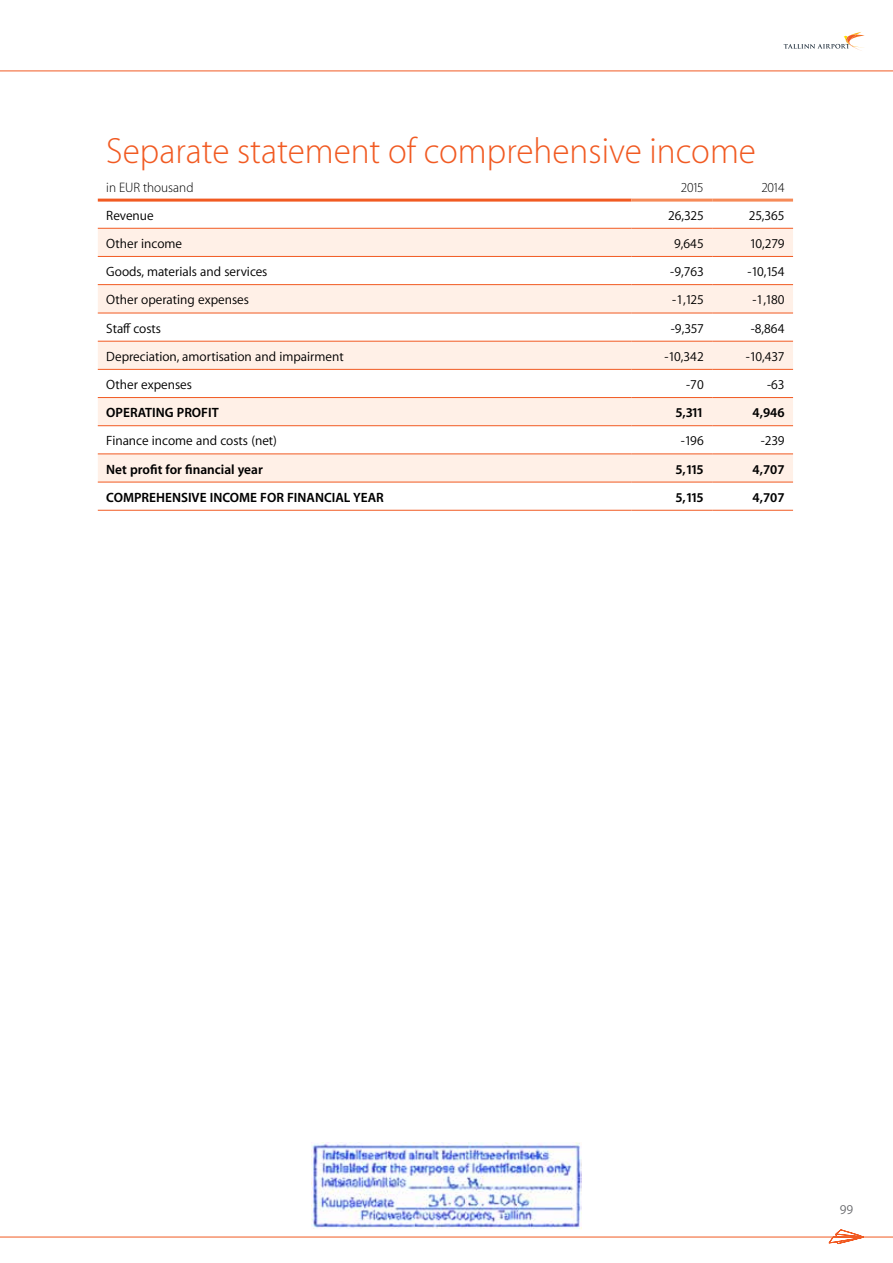
<style>
.page{position:relative;width:893px;height:1263px;background:#fff}
.page>*{position:absolute;margin:0;border:0;box-sizing:border-box;transform-origin:0 0}
.t1{font:100 36px "Myriad Set Pro";color:#f15a22}
.t2{font:13.5px "Myriad Set Pro Text";color:#000}
.t3{font:700 13.5px "Myriad Set Pro";color:#000}
.t4{font:100 13.5px "Myriad Set Pro";letter-spacing:-.015em;color:#000}
.t5{font:13.5px "Myriad Set Pro Text";color:#6d6e71}
</style>
<div class="page">
<hr style="left:0;top:1237px;width:893px;height:1px;background:#f15a22">
<svg style="left:828px;top:1229px;width:37px;height:15px"></svg>
<hr style="left:0;top:71px;width:893px;height:1px;background:#f15a22">
<svg style="left:784px;top:32px;width:80px;height:19px"></svg>
<svg style="left:98px;top:229px;width:695px;height:253px;fill:#fff0e7"></svg>
<hr style="left:98px;top:228px;width:533px;height:1px;background:#f15a22">
<hr style="left:631px;top:228px;width:81px;height:1px;background:#f15a22">
<hr style="left:712px;top:228px;width:81px;height:1px;background:#f15a22">
<hr style="left:98px;top:256px;width:533px;height:1px;background:#f15a22">
<hr style="left:631px;top:256px;width:81px;height:1px;background:#f15a22">
<hr style="left:712px;top:256px;width:81px;height:1px;background:#f15a22">
<hr style="left:98px;top:284px;width:533px;height:1px;background:#f15a22">
<hr style="left:631px;top:284px;width:81px;height:1px;background:#f15a22">
<hr style="left:712px;top:284px;width:81px;height:1px;background:#f15a22">
<hr style="left:98px;top:313px;width:533px;height:1px;background:#f15a22">
<hr style="left:631px;top:313px;width:81px;height:1px;background:#f15a22">
<hr style="left:712px;top:313px;width:81px;height:1px;background:#f15a22">
<hr style="left:98px;top:341px;width:533px;height:1px;background:#f15a22">
<hr style="left:631px;top:341px;width:81px;height:1px;background:#f15a22">
<hr style="left:712px;top:341px;width:81px;height:1px;background:#f15a22">
<hr style="left:98px;top:369px;width:533px;height:1px;background:#f15a22">
<hr style="left:631px;top:369px;width:81px;height:1px;background:#f15a22">
<hr style="left:712px;top:369px;width:81px;height:1px;background:#f15a22">
<hr style="left:98px;top:397px;width:533px;height:1px;background:#f15a22">
<hr style="left:631px;top:397px;width:81px;height:1px;background:#f15a22">
<hr style="left:712px;top:397px;width:81px;height:1px;background:#f15a22">
<hr style="left:98px;top:425px;width:533px;height:1px;background:#f15a22">
<hr style="left:631px;top:425px;width:81px;height:1px;background:#f15a22">
<hr style="left:712px;top:425px;width:81px;height:1px;background:#f15a22">
<hr style="left:98px;top:453px;width:533px;height:1px;background:#f15a22">
<hr style="left:631px;top:453px;width:81px;height:1px;background:#f15a22">
<hr style="left:712px;top:453px;width:81px;height:1px;background:#f15a22">
<hr style="left:98px;top:482px;width:533px;height:1px;background:#f15a22">
<hr style="left:631px;top:482px;width:81px;height:1px;background:#f15a22">
<hr style="left:712px;top:482px;width:81px;height:1px;background:#f15a22">
<hr style="left:98px;top:510px;width:533px;height:1px;background:#f15a22">
<hr style="left:631px;top:510px;width:81px;height:1px;background:#f15a22">
<hr style="left:712px;top:510px;width:81px;height:1px;background:#f15a22">
<hr style="left:98px;top:199px;width:533px;height:3px;background:#f15a22">
<hr style="left:631px;top:199px;width:81px;height:3px;background:#f68a58">
<hr style="left:712px;top:199px;width:81px;height:3px;background:#f68a58">
<img style="left:312px;top:1142px;width:269px;height:87px">
<h1 class="t1" style="left:106px;top:123px;width:651px">Separate statement of comprehensive income</h1>
<p class="t4" style="left:106px;top:177px;width:21px">in EUR</p>
<p class="t4" style="left:143px;top:177px;width:52px">thousand</p>
<p class="t4" style="left:681px;top:177px;width:24px">2015</p>
<p class="t4" style="left:761px;top:177px;width:25px">2014</p>
<p class="t2" style="left:106px;top:205px;width:49px">Revenue</p>
<p class="t2" style="left:668px;top:205px;width:37px">26,325</p>
<p class="t2" style="left:749px;top:205px;width:37px">25,365</p>
<p class="t2" style="left:106px;top:233px;width:77px">Other income</p>
<p class="t2" style="left:674px;top:233px;width:31px">9,645</p>
<p class="t2" style="left:750px;top:233px;width:36px">10,279</p>
<p class="t2" style="left:106px;top:261px;width:163px">Goods, materials and services</p>
<p class="t2" style="left:670px;top:261px;width:35px">-9,763</p>
<p class="t2" style="left:747px;top:261px;width:39px">-10,154</p>
<p class="t2" style="left:106px;top:289px;width:144px">Other operating expenses</p>
<p class="t2" style="left:672px;top:289px;width:33px">-1,125</p>
<p class="t2" style="left:752px;top:289px;width:33px">-1,180</p>
<p class="t2" style="left:106px;top:318px;width:56px">Staff costs</p>
<p class="t2" style="left:671px;top:318px;width:34px">-9,357</p>
<p class="t2" style="left:751px;top:318px;width:35px">-8,864</p>
<p class="t2" style="left:106px;top:346px;width:239px">Depreciation, amortisation and impairment</p>
<p class="t2" style="left:664px;top:346px;width:41px">-10,342</p>
<p class="t2" style="left:746px;top:346px;width:40px">-10,437</p>
<p class="t2" style="left:106px;top:374px;width:87px">Other expenses</p>
<p class="t2" style="left:686px;top:374px;width:19px">-70</p>
<p class="t2" style="left:767px;top:374px;width:19px">-63</p>
<p class="t3" style="left:106px;top:402px;width:114px">OPERATING PROFIT</p>
<p class="t3" style="left:675px;top:402px;width:30px">5,311</p>
<p class="t3" style="left:753px;top:402px;width:33px">4,946</p>
<p class="t2" style="left:106px;top:430px;width:172px">Finance income and costs (net)</p>
<p class="t2" style="left:681px;top:430px;width:24px">-196</p>
<p class="t2" style="left:761px;top:430px;width:25px">-239</p>
<p class="t3" style="left:106px;top:458px;width:158px">Net profit for financial year</p>
<p class="t3" style="left:675px;top:458px;width:30px">5,115</p>
<p class="t3" style="left:753px;top:458px;width:33px">4,707</p>
<p class="t3" style="left:106px;top:487px;width:279px">COMPREHENSIVE INCOME FOR FINANCIAL YEAR</p>
<p class="t3" style="left:675px;top:487px;width:30px">5,115</p>
<p class="t3" style="left:753px;top:487px;width:33px">4,707</p>
<p class="t5" style="left:840px;top:1199px;width:15px">99</p>
</div>
